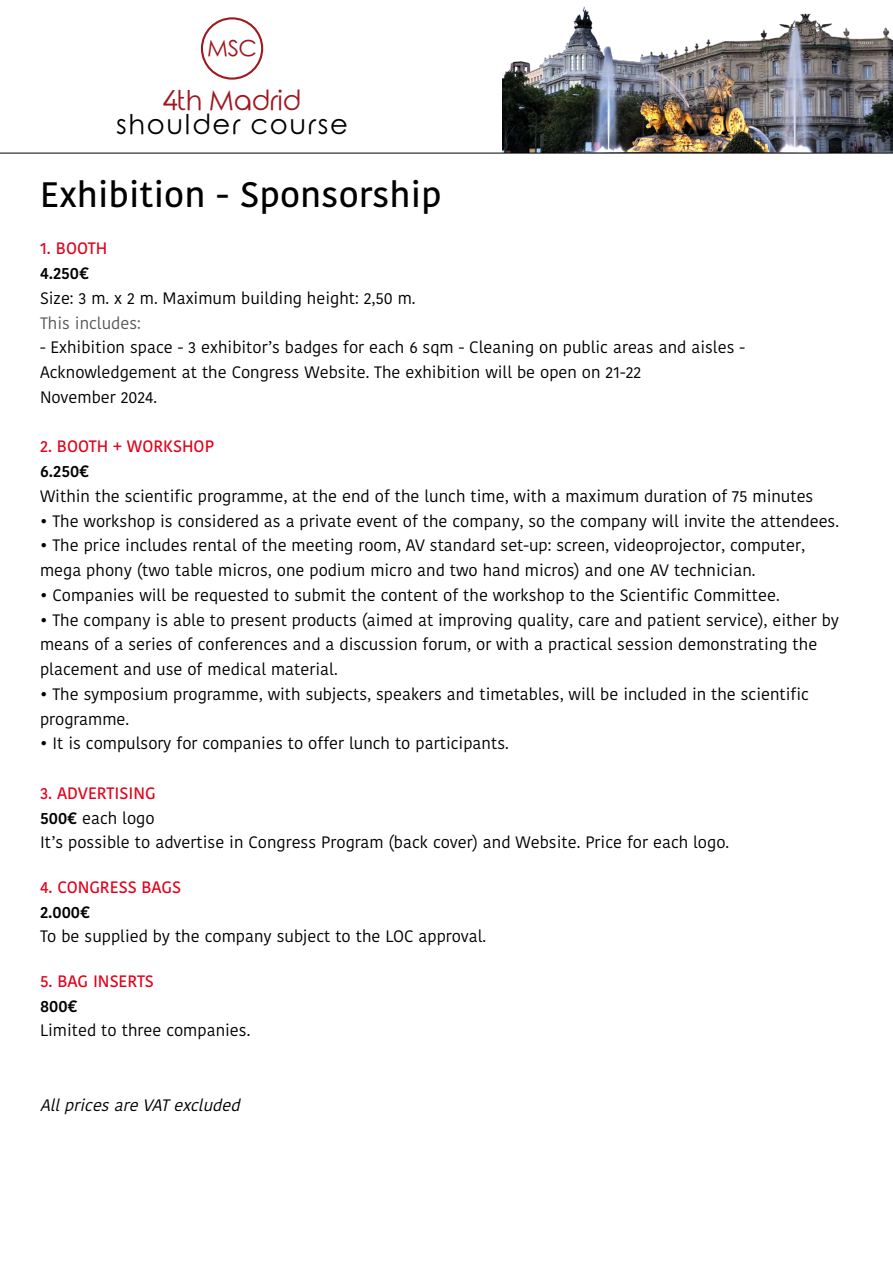
<style>
.page{position:relative;width:893px;height:1263px;background:#fff}
.page>*{position:absolute;margin:0;border:0;box-sizing:border-box;transform-origin:0 0}
.t1{font:500 35.25px "Kohinoor Telugu";letter-spacing:.01em;color:#000}
.t2{font:27.3px "Rounded Elegance";letter-spacing:.06em;color:#000}
.t3{font:27.3px "Rounded Elegance";letter-spacing:-.02em;color:#9f171f}
.t4{font:22.65px "Rounded Elegance";color:#9f171f}
.t5{font:16.5px/24.8px "Kohinoor Telugu";color:#000}
.t6{font:500 16.5px "Kohinoor Telugu";color:#e2001a}
.t7{font:italic 16.5px "Kohinoor Telugu";color:#000}
.t8{font:600 16.5px "Kohinoor Telugu";color:#000}
.t9{font:16.5px "Kohinoor Telugu";color:#58585a}
.s1{font-weight:500;color:#e2001a}
.s2{font-weight:600}
</style>
<div class="page">
<div style="left:201px;top:17px;width:62px;height:63px;border:2px solid #9f171f;border-radius:50%"></div>
<img style="left:503px;top:6px;width:390px;height:147px">
<hr style="left:0;top:153px;width:893px;height:1px;background:#000">
<h3 class="t4" style="left:207px;top:35px;width:51px">MSC</h3>
<h2 class="t3" style="left:163px;top:84px;width:140px">4th Madrid</h2>
<h2 class="t2" style="left:116px;top:109px;width:233px">shoulder course</h2>
<h1 class="t1" style="left:40px;top:175px;width:403px">Exhibition - Sponsorship</h1>
<p class="t6" style="left:40px;top:239px;width:69px">1. BOOTH</p>
<p class="t8" style="left:40px;top:264px;width:51px">4.250€</p>
<p class="t5" style="left:40px;top:286px;width:377px">Size: 3 m. x 2 m. Maximum building height: 2,50 m.</p>
<p class="t9" style="left:40px;top:313px;width:102px">This includes:</p>
<p class="t5" style="left:40px;top:335px;width:706px">- Exhibition space - 3 exhibitor’s badges for each 6 sqm - Cleaning on public areas and aisles -<br>Acknowledgement at the Congress Website. The exhibition will be open on 21-22<br>November 2024.</p>
<p class="t6" style="left:40px;top:437px;width:176px">2. BOOTH + WORKSHOP</p>
<p class="t8" style="left:40px;top:462px;width:51px">6.250€</p>
<p class="t5" style="left:40px;top:484px;width:775px">Within the scientific programme, at the end of the lunch time, with a maximum duration of 75 minutes</p>
<p class="t5" style="left:40px;top:508px;width:800px">• The workshop is considered as a private event of the company, so the company will invite the attendees.</p>
<p class="t5" style="left:40px;top:533px;width:766px">• The price includes rental of the meeting room, AV standard set-up: screen, videoprojector, computer, mega phony (two table micros, one podium micro and two hand micros) and one AV technician.</p>
<p class="t5" style="left:40px;top:583px;width:741px">• Companies will be requested to submit the content of the workshop to the Scientific Committee.</p>
<p class="t5" style="left:40px;top:607px;width:800px">• The company is able to present products (aimed at improving quality, care and patient service), either by means of a series of conferences and a discussion forum, or with a practical session demonstrating the placement and use of medical material.</p>
<p class="t5" style="left:40px;top:682px;width:770px">• The symposium programme, with subjects, speakers and timetables, will be included in the scientific programme.</p>
<p class="t5" style="left:40px;top:731px;width:470px">• It is compulsory for companies to offer lunch to participants.</p>
<p class="t5" style="left:40px;top:781px;width:691px"><span class="s1">3. ADVERTISING<br></span><span class="s2">500€</span> each logo<br>It’s possible to advertise in Congress Program (back cover) and Website. Price for each logo.</p>
<p class="t6" style="left:40px;top:877px;width:143px">4. CONGRESS BAGS</p>
<p class="t8" style="left:40px;top:902px;width:52px">2.000€</p>
<p class="t5" style="left:40px;top:924px;width:448px">To be supplied by the company subject to the LOC approval.</p>
<p class="t6" style="left:40px;top:972px;width:115px">5. BAG INSERTS</p>
<p class="t8" style="left:40px;top:996px;width:39px">800€</p>
<p class="t5" style="left:40px;top:1018px;width:212px">Limited to three companies.</p>
<p class="t7" style="left:40px;top:1095px;width:207px">AllpricesareVATexcluded</p>
</div>
